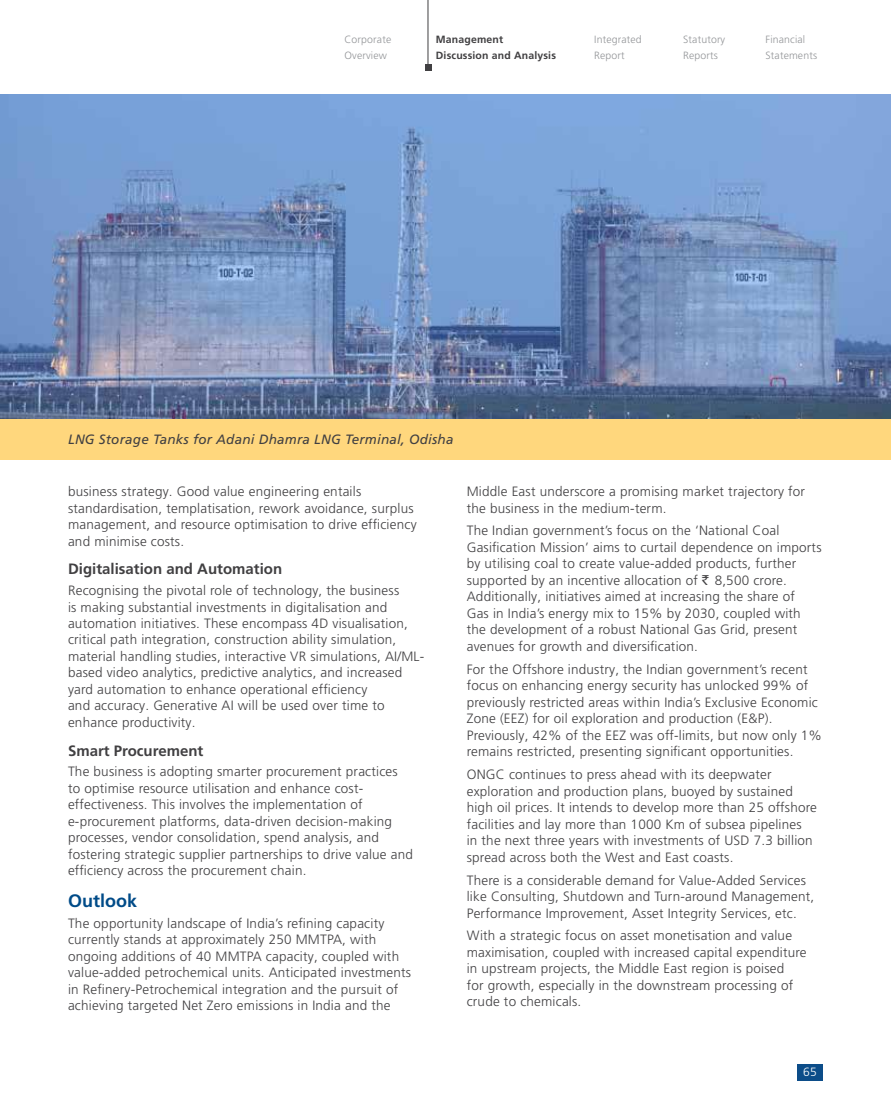
<style>
.page{position:relative;width:891px;height:1107px;background:#fff}
.page>*{position:absolute;margin:0;border:0;box-sizing:border-box;transform-origin:0 0}
.t1{font:700 18px "Frutiger LT Pro";color:#004b88}
.t2{font:700 15px "Frutiger LT Pro";color:#414042}
.t3{font:300 13.5px/16.5px "Frutiger LT Pro";letter-spacing:.015em;color:#414042}
.t4{font:italic 13.5px "Frutiger LT Pro";letter-spacing:.015em;color:#414042}
.t5{font:300 12px "Frutiger LT Pro";color:#fff}
.t6{font:300 10.5px/16.5px "Frutiger LT Pro";letter-spacing:.015em;color:#939598}
.t7{font:700 10.5px/16.5px "Frutiger LT Pro";letter-spacing:.015em;color:#414042}
</style>
<div class="page">
<div style="left:0;top:419px;width:891px;height:41px;background:#ffd77d"></div>
<hr style="left:428px;top:0;width:1px;height:64px;background:#414042">
<svg style="left:425px;top:64px;width:6px;height:6px"></svg>
<div style="left:797px;top:1064px;width:26px;height:16px;background:#0c4d89"></div>
<img style="left:0;top:94px;width:891px;height:325px">
<p class="t7" style="left:436px;top:31px;width:122px">Management<br>Discussion and Analysis</p>
<p class="t6" style="left:766px;top:31px;width:53px">Financial<br>Statements</p>
<p class="t6" style="left:594px;top:31px;width:49px">Integrated<br>Report</p>
<p class="t6" style="left:344px;top:31px;width:48px">Corporate<br>Overview</p>
<p class="t6" style="left:683px;top:31px;width:44px">Statutory<br>Reports</p>
<p class="t4" style="left:68px;top:431px;width:387px">LNG Storage Tanks for Adani Dhamra LNG Terminal, Odisha</p>
<p class="t3" style="left:68px;top:483px;width:350px">business strategy. Good value engineering entails standardisation, templatisation, rework avoidance, surplus management, and resource optimisation to drive efficiency and minimise costs.</p>
<p class="t2" style="left:68px;top:560px;width:216px">Digitalisation and Automation</p>
<p class="t3" style="left:68px;top:582px;width:358px">Recognising the pivotal role of technology, the business<br>is making substantial investments in digitalisation and automation initiatives. These encompass 4D visualisation, critical path integration, construction ability simulation, material handling studies, interactive VR simulations, AI/ML&shy;based video analytics, predictive analytics, and increased yard automation to enhance operational efficiency<br>and accuracy. Generative AI will be used over time to enhance productivity.</p>
<p class="t2" style="left:68px;top:742px;width:137px">Smart Procurement</p>
<p class="t3" style="left:68px;top:764px;width:346px">The business is adopting smarter procurement practices to optimise resource utilisation and enhance cost&shy;effectiveness. This involves the implementation of e-procurement platforms, data-driven decision-making processes, vendor consolidation, spend analysis, and fostering strategic supplier partnerships to drive value and efficiency across the procurement chain.</p>
<h1 class="t1" style="left:68px;top:890px;width:71px">Outlook</h1>
<p class="t3" style="left:68px;top:915px;width:345px">The opportunity landscape of India’s refining capacity currently stands at approximately 250 MMTPA, with ongoing additions of 40 MMTPA capacity, coupled with value-added petrochemical units. Anticipated investments in Refinery-Petrochemical integration and the pursuit of achieving targeted Net Zero emissions in India and the</p>
<p class="t3" style="left:467px;top:483px;width:340px">Middle East underscore a promising market trajectory for the business in the medium-term.</p>
<p class="t3" style="left:467px;top:523px;width:356px">The Indian government’s focus on the ‘National Coal Gasification Mission’ aims to curtail dependence on imports by utilising coal to create value-added products, further supported by an incentive allocation of 8,500 crore.<br>Additionally, initiatives aimed at increasing the share of<br>Gas in India’s energy mix to 15% by 2030, coupled with the development of a robust National Gas Grid, present avenues for growth and diversification.</p>
<p class="t3" style="left:467px;top:661px;width:357px">For the Offshore industry, the Indian government’s recent focus on enhancing energy security has unlocked 99% of previously restricted areas within India’s Exclusive Economic Zone (EEZ) for oil exploration and production (E&amp;P).<br>Previously, 42% of the EEZ was off-limits, but now only 1% remains restricted, presenting significant opportunities.</p>
<p class="t3" style="left:467px;top:766px;width:352px">ONGC continues to press ahead with its deepwater exploration and production plans, buoyed by sustained high oil prices. It intends to develop more than 25 offshore facilities and lay more than 1000 Km of subsea pipelines<br>in the next three years with investments of USD 7.3 billion spread across both the West and East coasts.</p>
<p class="t3" style="left:467px;top:872px;width:349px">There is a considerable demand for Value-Added Services like Consulting, Shutdown and Turn-around Management,<br>Performance Improvement, Asset Integrity Services, etc.</p>
<p class="t3" style="left:467px;top:928px;width:341px">With a strategic focus on asset monetisation and value maximisation, coupled with increased capital expenditure in upstream projects, the Middle East region is poised<br>for growth, especially in the downstream processing of crude to chemicals.</p>
<p class="t5" style="left:803px;top:1065px;width:15px">65</p>
</div>
